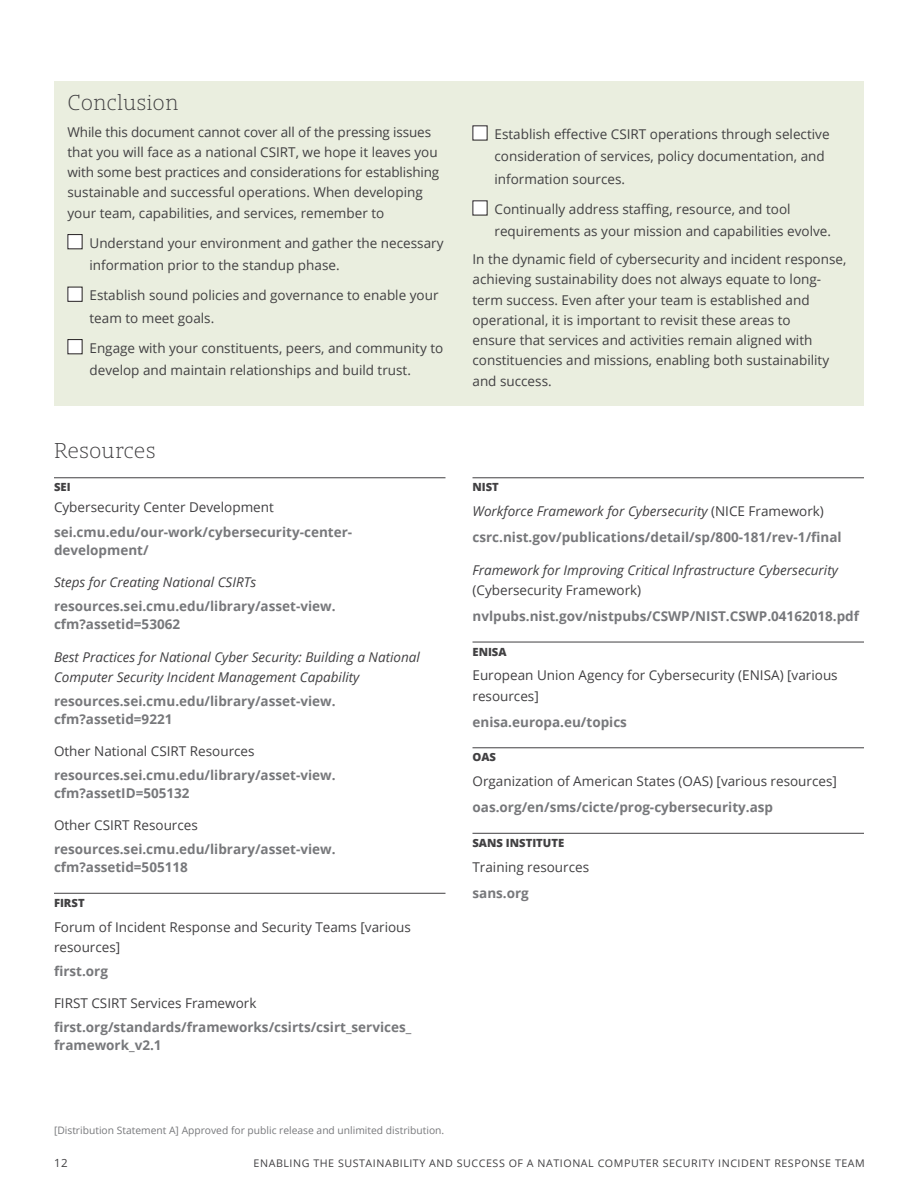
<style>
.page{position:relative;width:918px;height:1188px;background:#fff}
.page>*{position:absolute;margin:0;border:0;box-sizing:border-box;transform-origin:0 0}
.Section_Title{font:300 21px "Open Serif";color:#414042}
.Main_Body_Text{font:13.5px/20.2px "Open Sans";color:#414042}
.Main_Body_Text-2{font:700 13.5px/18px "Open Sans";color:#77787b}
.Main_Body_Text-3{font:italic 13.5px/20.2px "Open Sans";color:#414042}
.Definition_Head{font:800 11.25px "Open Sans";color:#414042}
.t1{font:11.25px "Open Sans";color:#414042}
.t2{font:10.5px "Open Sans";letter-spacing:.05em;color:#414042}
.t3{font:10.2px "Open Sans";color:#77787b}
.s1{font-style:normal}
</style>
<div class="page">
<div style="left:54px;top:81px;width:810px;height:325px;background:#eaeedf"></div>
<div style="left:68px;top:235px;width:14px;height:14px;background:#fff"></div>
<div style="left:68px;top:234px;width:14px;height:15px;border:1px solid #231f20"></div>
<div style="left:68px;top:287px;width:14px;height:14px;background:#fff"></div>
<div style="left:68px;top:287px;width:14px;height:15px;border:1px solid #231f20"></div>
<div style="left:68px;top:340px;width:14px;height:14px;background:#fff"></div>
<div style="left:68px;top:339px;width:14px;height:15px;border:1px solid #231f20"></div>
<div style="left:473px;top:126px;width:14px;height:14px;background:#fff"></div>
<div style="left:473px;top:201px;width:14px;height:14px;background:#fff"></div>
<hr style="left:54px;top:478px;width:392px;height:1px;background:#414042">
<hr style="left:54px;top:893px;width:392px;height:1px;background:#414042">
<hr style="left:472px;top:478px;width:392px;height:1px;background:#414042">
<hr style="left:472px;top:642px;width:392px;height:1px;background:#414042">
<hr style="left:472px;top:748px;width:392px;height:1px;background:#414042">
<hr style="left:472px;top:833px;width:392px;height:1px;background:#414042">
<p class="Section_Title" style="left:68px;top:88px;width:112px">Conclusion</p>
<p class="Main_Body_Text" style="left:68px;top:121px;width:373px">While this document cannot cover all of the pressing issues that you will face as a national CSIRT, we hope it leaves you with some best practices and considerations for establishing sustainable and successful operations. When developing your team, capabilities, and services, remember to</p>
<p class="Main_Body_Text" style="left:90px;top:231px;width:356px;line-height:22.5px">Understand your environment and gather the necessary information prior to the standup phase.</p>
<p class="Main_Body_Text" style="left:90px;top:284px;width:351px;line-height:22.5px">Establish sound policies and governance to enable your team to meet goals.</p>
<p class="Main_Body_Text" style="left:90px;top:336px;width:355px;line-height:22.5px">Engage with your constituents, peers, and community to develop and maintain relationships and build trust.</p>
<p class="Section_Title" style="left:54px;top:436px;width:103px">Resources</p>
<p class="Definition_Head" style="left:54px;top:479px;width:18px">SEI</p>
<p class="Main_Body_Text" style="left:54px;top:496px;width:221px">Cybersecurity Center Development</p>
<p class="Main_Body_Text-2" style="left:54px;top:523px;width:300px">sei.cmu.edu/our-work/cybersecurity-center&shy;development/</p>
<p class="Main_Body_Text-3" style="left:54px;top:572px;width:204px">Steps for Creating National CSIRTs</p>
<p class="Main_Body_Text-2" style="left:54px;top:597px;width:283px">resources.sei.cmu.edu/library/asset-view. cfm?assetid=53062</p>
<p class="Main_Body_Text-3" style="left:54px;top:646px;width:367px">Best Practices for National Cyber Security: Building a National<br>Computer Security Incident Management Capability</p>
<p class="Main_Body_Text-2" style="left:54px;top:692px;width:283px">resources.sei.cmu.edu/library/asset-view. cfm?assetid=9221</p>
<p class="Main_Body_Text" style="left:54px;top:741px;width:202px">Other National CSIRT Resources</p>
<p class="Main_Body_Text-2" style="left:54px;top:766px;width:283px">resources.sei.cmu.edu/library/asset-view. cfm?assetID=505132</p>
<p class="Main_Body_Text" style="left:54px;top:815px;width:145px">Other CSIRT Resources</p>
<p class="Main_Body_Text-2" style="left:54px;top:840px;width:283px">resources.sei.cmu.edu/library/asset-view. cfm?assetid=505118</p>
<p class="Definition_Head" style="left:54px;top:894px;width:32px">FIRST</p>
<p class="Main_Body_Text" style="left:54px;top:916px;width:358px">Forum of Incident Response and Security Teams [various resources]</p>
<p class="Main_Body_Text-2" style="left:54px;top:962px;width:55px">first.org</p>
<p class="Main_Body_Text" style="left:54px;top:993px;width:204px">FIRST CSIRT Services Framework</p>
<p class="Main_Body_Text-2" style="left:54px;top:1018px;width:359px">first.org/standards/frameworks/csirts/csirt_services_ framework_v2.1</p>
<p class="Main_Body_Text" style="left:495px;top:122px;width:337px;line-height:22.5px">Establish effective CSIRT operations through selective consideration of services, policy documentation, and information sources.</p>
<p class="Main_Body_Text" style="left:495px;top:197px;width:338px;line-height:22.5px">Continually address staffing, resource, and tool requirements as your mission and capabilities evolve.</p>
<p class="Main_Body_Text" style="left:472px;top:249px;width:375px">In the dynamic field of cybersecurity and incident response, achieving sustainability does not always equate to long&shy;term success. Even after your team is established and operational, it is important to revisit these areas to<br>ensure that services and activities remain aligned with constituencies and missions, enabling both sustainability and success.</p>
<p class="Definition_Head" style="left:472px;top:479px;width:28px">NIST</p>
<p class="Main_Body_Text-3" style="left:472px;top:501px;width:353px">Workforce Framework for Cybersecurity <span class="s1">(NICE Framework)</span></p>
<p class="Main_Body_Text-2" style="left:472px;top:528px;width:371px">csrc.nist.gov/publications/detail/sp/800-181/rev-1/final</p>
<p class="Main_Body_Text-3" style="left:472px;top:559px;width:367px">Framework for Improving Critical Infrastructure Cybersecurity <span class="s1">(Cybersecurity Framework)</span></p>
<p class="Main_Body_Text-2" style="left:472px;top:607px;width:388px">nvlpubs.nist.gov/nistpubs/CSWP/NIST.CSWP.04162018.pdf</p>
<p class="Definition_Head" style="left:472px;top:643px;width:36px">ENISA</p>
<p class="Main_Body_Text" style="left:472px;top:665px;width:367px">European Union Agency for Cybersecurity (ENISA) [various resources]</p>
<p class="Main_Body_Text-2" style="left:472px;top:713px;width:156px">enisa.europa.eu/topics</p>
<p class="Definition_Head" style="left:472px;top:749px;width:25px">OAS</p>
<p class="Main_Body_Text" style="left:472px;top:771px;width:366px">Organization of American States (OAS) [various resources]</p>
<p class="Main_Body_Text-2" style="left:472px;top:798px;width:302px">oas.org/en/sms/cicte/prog-cybersecurity.asp</p>
<p class="Definition_Head" style="left:472px;top:834px;width:93px">SANS INSTITUTE</p>
<p class="Main_Body_Text" style="left:472px;top:856px;width:118px">Training resources</p>
<p class="Main_Body_Text-2" style="left:472px;top:884px;width:58px">sans.org</p>
<p class="t3" style="left:54px;top:1123px;width:392px">[Distribution Statement A] Approved for public release and unlimited distribution.</p>
<p class="t1" style="left:54px;top:1155px;width:15px">12</p>
<p class="t2" style="left:254px;top:1156px;width:613px">ENABLING THE SUSTAINABILITY AND SUCCESS OF A NATIONAL COMPUTER SECURITY INCIDENT RESPONSE TEAM</p>
</div>
